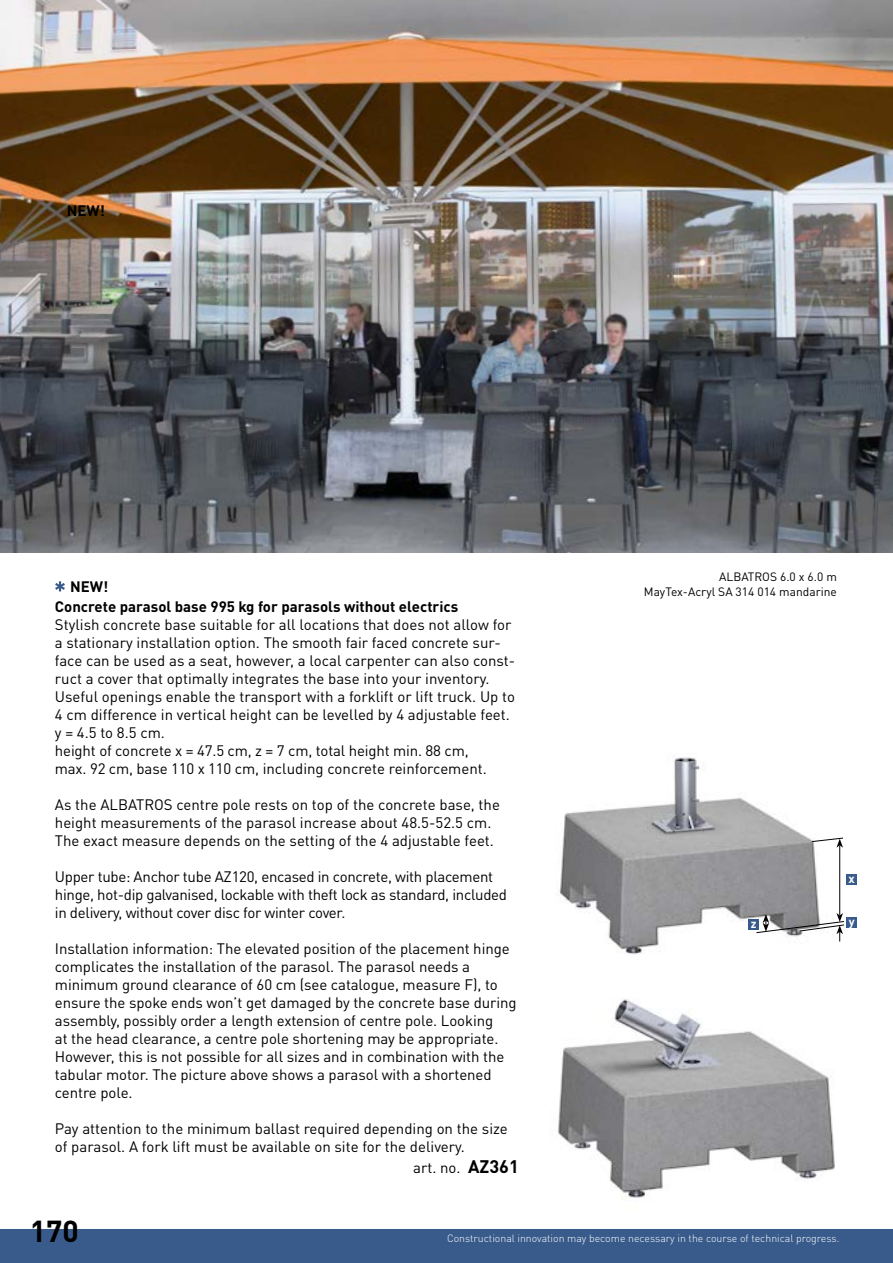
<style>
.page{position:relative;width:893px;height:1263px;background:#fff}
.page>*{position:absolute;margin:0;border:0;box-sizing:border-box;transform-origin:0 0}
.t1{font:700 30px "DINOT";color:#000}
.t2{font:15px/18px "DINOT";letter-spacing:-.005em;color:#000}
.t3{font:700 15px "DINOT";color:#000}
.t4{font:12px "DINOT";color:#000}
.t5{font:700 12px "DINOT";color:#fff}
.t6{font:300 10.5px "DINOT";color:#fff}
.s1{font-weight:700;font-size:18px}
</style>
<div class="page">
<img style="left:0;top:0;width:893px;height:553px">
<img style="left:558px;top:757px;width:261px;height:198px">
<div style="left:846px;top:875px;width:11px;height:10px;background:#385b8b"></div>
<hr style="left:839px;top:845px;width:1px;height:70px;background:#000">
<svg style="left:756px;top:913px;width:88px;height:28px"></svg>
<svg style="left:811px;top:838px;width:32px;height:10px"></svg>
<div style="left:846px;top:918px;width:11px;height:10px;background:#385b8b"></div>
<div style="left:748px;top:919px;width:11px;height:11px;background:#385b8b"></div>
<img style="left:558px;top:999px;width:277px;height:201px">
<svg style="left:55px;top:581px;width:10px;height:10px"></svg>
<div style="left:0;top:1229px;width:893px;height:34px;background:#385b8b"></div>
<p class="t3" style="left:67px;top:198px;width:40px">NEW!</p>
<p class="t3" style="left:70px;top:575px;width:40px">NEW!</p>
<p class="t3" style="left:55px;top:594px;width:405px">Concrete parasol base 995 kg for parasols without electrics</p>
<p class="t2" style="left:55px;top:614px;width:462px">Stylish concrete base suitable for all locations that does not allow for a stationary installation option. The smooth fair faced concrete sur&shy;face can be used as a seat, however, a local carpenter can also const&shy;ruct a cover that optimally integrates the base into your inventory.</p>
<p class="t2" style="left:55px;top:686px;width:462px">Useful openings enable the transport with a forklift or lift truck. Up to<br>4 cm difference in vertical height can be levelled by 4 adjustable feet.</p>
<p class="t2" style="left:55px;top:722px;width:112px">y = 4.5 to 8.5 cm.</p>
<p class="t2" style="left:55px;top:740px;width:415px">height of concrete x = 47.5 cm, z = 7 cm, total height min. 88 cm,</p>
<p class="t2" style="left:55px;top:758px;width:433px">max. 92 cm, base 110 x 110 cm, including concrete reinforcement.</p>
<p class="t2" style="left:55px;top:794px;width:447px">As the ALBATROS centre pole rests on top of the concrete base, the height measurements of the parasol increase about 48.5-52.5 cm.<br>The exact measure depends on the setting of the 4 adjustable feet.</p>
<p class="t2" style="left:55px;top:866px;width:454px">Upper tube: Anchor tube AZ120, encased in concrete, with placement hinge, hot-dip galvanised, lockable with theft lock as standard, included in delivery, without cover disc for winter cover.</p>
<p class="t2" style="left:55px;top:938px;width:463px">Installation information: The elevated position of the placement hinge complicates the installation of the parasol. The parasol needs a minimum ground clearance of 60 cm (see catalogue, measure F), to ensure the spoke ends won’t get damaged by the concrete base during assembly, possibly order a length extension of centre pole. Looking<br>at the head clearance, a centre pole shortening may be appropriate.<br>However, this is not possible for all sizes and in combination with the tabular motor. The picture above shows a parasol with a shortened centre pole.</p>
<p class="t2" style="left:55px;top:1118px;width:454px">Pay attention to the minimum ballast required depending on the size of parasol. A fork lift must be available on site for the delivery.</p>
<p class="t2" style="left:413px;top:1158px;width:107px">art. no. <span class="s1">AZ361</span></p>
<p class="t4" style="left:719px;top:567px;width:119px">ALBATROS 6.0 x 6.0 m</p>
<p class="t4" style="left:644px;top:582px;width:194px">MayTex-Acryl SA 314 014 mandarine</p>
<p class="t5" style="left:848px;top:870px;width:8px">x</p>
<p class="t5" style="left:751px;top:914px;width:7px">z</p>
<p class="t5" style="left:849px;top:912px;width:7px">y</p>
<h1 class="t1" style="left:30px;top:1208px;width:50px">170</h1>
<p class="t6" style="left:447px;top:1230px;width:394px">Constructional innovation may become necessary in the course of technical progress.</p>
</div>
